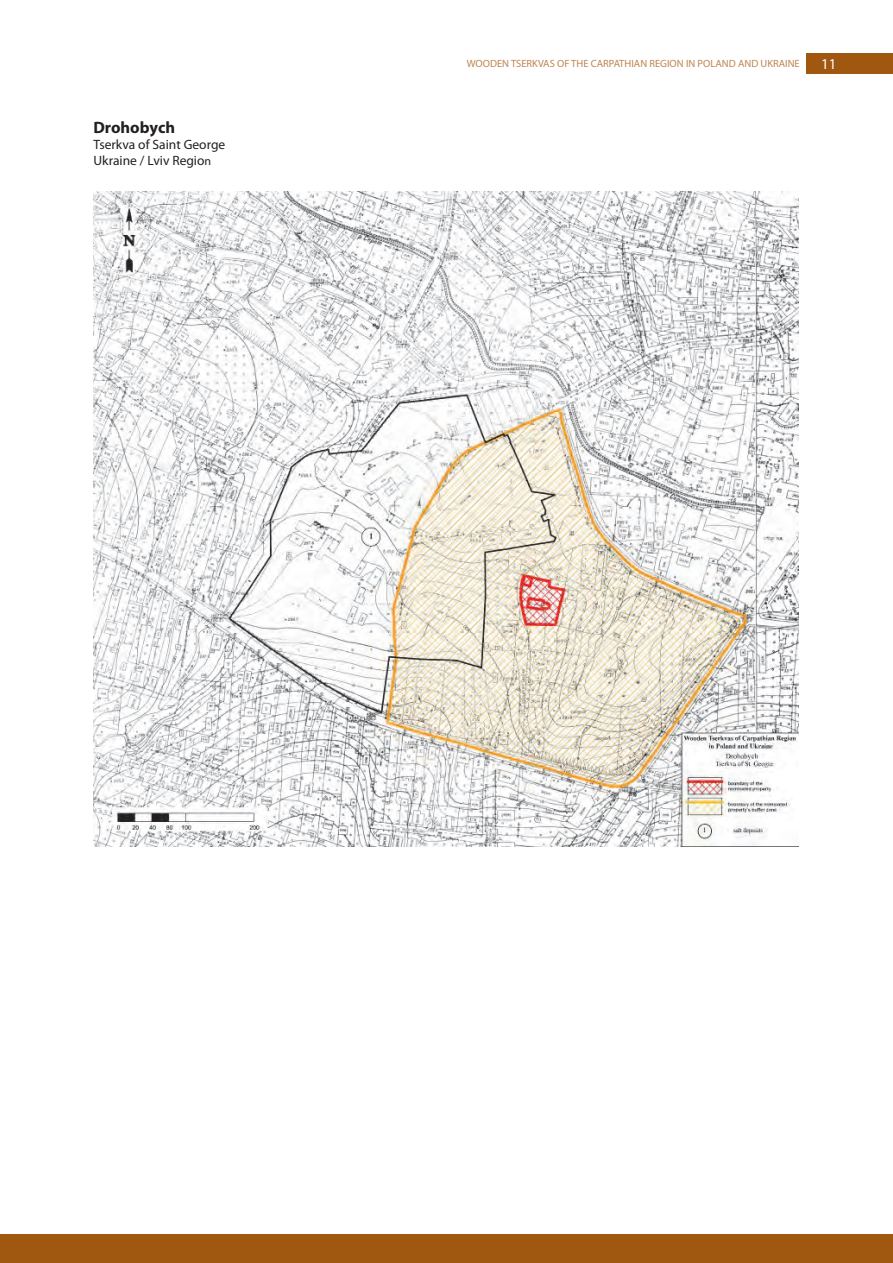
<style>
.page{position:relative;width:893px;height:1263px;background:#fff}
.page>*{position:absolute;margin:0;border:0;box-sizing:border-box;transform-origin:0 0}
.t1{font:700 16.5px "Myriad Pro";color:#231f20}
.t2{font:15px "Myriad Pro";color:#fff}
.t3{font:13.5px/16.2px "Myriad Pro";color:#231f20}
.t4{font:10.5px "Myriad Pro";color:#be8552}
.s1{font-size:12px}
</style>
<div class="page">
<div style="left:806px;top:53px;width:86px;height:20px;background:#a05811"></div>
<div style="left:0;top:1234px;width:892px;height:28px;background:#a05811"></div>
<img style="left:93px;top:191px;width:705px;height:655px">
<h1 class="t1" style="left:93px;top:121px;width:83px">Drohobych</h1>
<p class="t3" style="left:93px;top:137px;width:133px">Tserkva of Saint George<br>Ukraine / Lviv Regio<span class="s1">n</span></p>
<p class="t4" style="left:466px;top:59px;width:334px">WOODEN TSERKVAS OF THE CARPATHIAN REGION IN POLAND AND UKRAINE</p>
<h2 class="t2" style="left:820px;top:58px;width:17px">11</h2>
</div>
